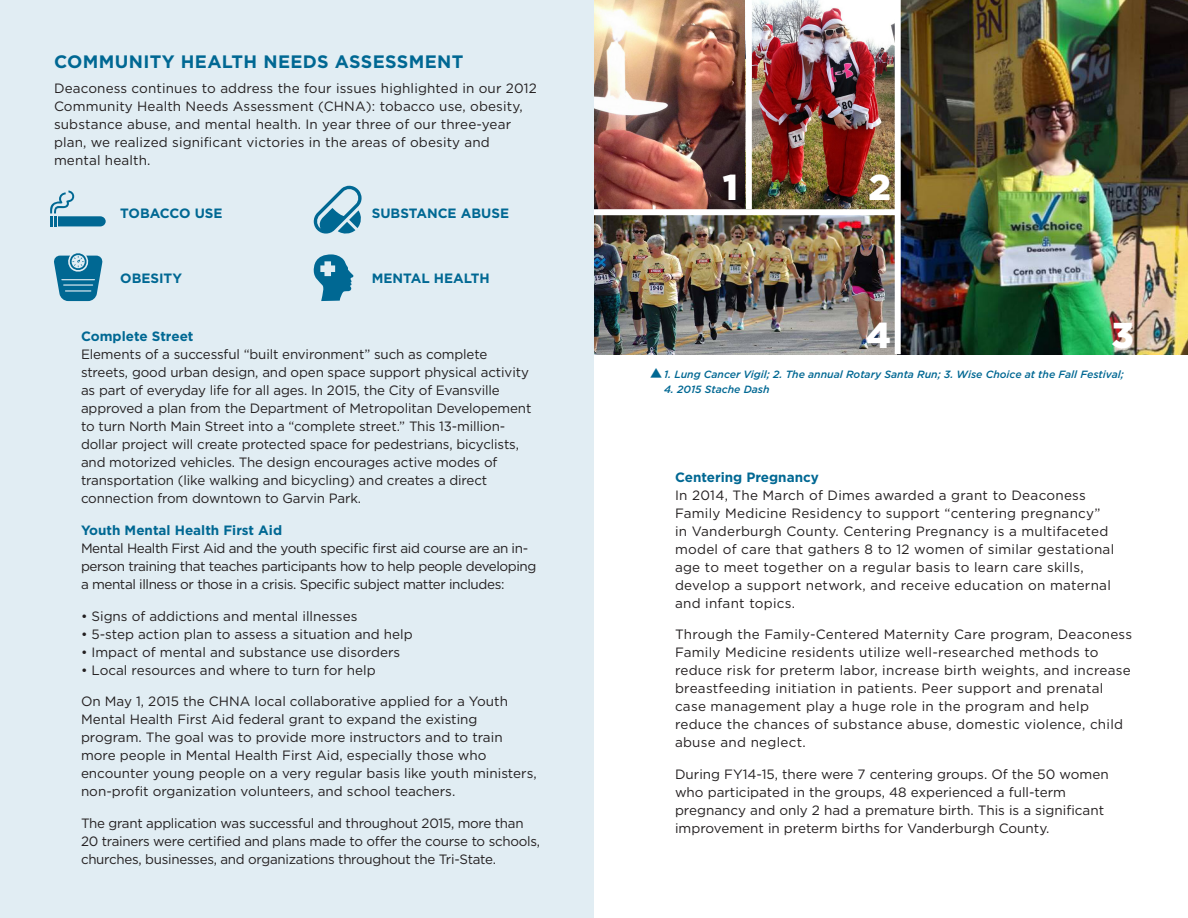
<style>
.page{position:relative;width:1188px;height:918px;background:#fff}
.page>*{position:absolute;margin:0;border:0;box-sizing:border-box;transform-origin:0 0}
.body{font:900 36px "Gotham";color:#fff}
.Heads{font:700 18px "Gotham";letter-spacing:.02em;color:#006893}
.body-2{font:13.5px/18px "Gotham";color:#231f20}
.body-3{font:13.5px/18px "Gotham";letter-spacing:.02em;color:#231f20}
.body-4{font:13.5px/18px "Gotham";letter-spacing:-.03em;color:#231f20}
.body-5{font:13.5px/18px "Gotham";letter-spacing:-.02em;color:#231f20}
.t1{font:700 13.5px "Gotham";color:#006893}
.body-6{font:italic 500 10.5px "Gotham";color:#006893}
.s1{font-weight:700;color:#006893}
</style>
<div class="page">
<div style="left:0;top:0;width:594px;height:918px;background:#e1edf3"></div>
<svg style="left:314px;top:186px;width:48px;height:48px"></svg>
<svg style="left:313px;top:254px;width:41px;height:47px"></svg>
<svg style="left:50px;top:191px;width:56px;height:35px"></svg>
<svg style="left:54px;top:253px;width:49px;height:48px"></svg>
<img style="left:594px;top:0;width:594px;height:354px">
<div style="left:895px;top:0;width:6px;height:354px;background:#fff"></div>
<div style="left:746px;top:0;width:6px;height:209px;background:#fff"></div>
<div style="left:594px;top:209px;width:304px;height:6px;background:#fff"></div>
<p class="Heads" style="left:54px;top:50px;width:411px">COMMUNITY HEALTH NEEDS ASSESSMENT</p>
<p class="body-2" style="left:54px;top:79px;width:484px">Deaconess continues to address the four issues highlighted in our 2012<br>Community Health Needs Assessment (CHNA): tobacco use, obesity, substance abuse, and mental health. In year three of our three-year plan, we realized significant victories in the areas of obesity and mental health.</p>
<p class="t1" style="left:120px;top:204px;width:104px">TOBACCO USE</p>
<p class="t1" style="left:120px;top:270px;width:63px">OBESITY</p>
<p class="t1" style="left:372px;top:204px;width:139px">SUBSTANCE ABUSE</p>
<p class="t1" style="left:372px;top:270px;width:120px">MENTAL HEALTH</p>
<p class="body-2" style="left:81px;top:327px;width:452px"><span class="s1">Complete Street<br></span>Elements of a successful “built environment” such as complete streets, good urban design, and open space support physical activity as part of everyday life for all ages. In 2015, the City of Evansville approved a plan from the Department of Metropolitan Developement to turn North Main Street into a “complete street.” This 13-million&shy;dollar project will create protected space for pedestrians, bicyclists, and motorized vehicles. The design encourages active modes of transportation (like walking and bicycling) and creates a direct connection from downtown to Garvin Park.</p>
<p class="body-4" style="left:81px;top:521px;width:457px"><span class="s1">Youth Mental Health First Aid<br></span>Mental Health First Aid and the youth specific first aid course are an in&shy;person training that teaches participants how to help people developing a mental illness or those in a crisis. Specific subject matter includes:</p>
<p class="body-2" style="left:81px;top:606px;width:278px">• Signs of addictions and mental illnesses</p>
<p class="body-2" style="left:81px;top:624px;width:333px">• 5-step action plan to assess a situation and help</p>
<p class="body-2" style="left:81px;top:642px;width:321px">• Impact of mental and substance use disorders</p>
<p class="body-2" style="left:81px;top:660px;width:296px">• Local resources and where to turn for help</p>
<p class="body-2" style="left:81px;top:692px;width:457px">On May 1, 2015 the CHNA local collaborative applied for a Youth Mental Health First Aid federal grant to expand the existing program. The goal was to provide more instructors and to train more people in Mental Health First Aid, especially those who encounter young people on a very regular basis like youth ministers, non-profit organization volunteers, and school teachers.</p>
<p class="body-5" style="left:81px;top:813px;width:461px">The grant application was successful and throughout 2015, more than<br>20 trainers were certified and plans made to offer the course to schools, churches, businesses, and organizations throughout the Tri-State.</p>
<p class="body" style="left:723px;top:163px;width:17px">1</p>
<p class="body" style="left:869px;top:163px;width:24px">2</p>
<p class="body" style="left:866px;top:311px;width:26px">4</p>
<p class="body" style="left:1112px;top:311px;width:24px">3</p>
<p class="body-6" style="left:664px;top:368px;width:461px">1. Lung Cancer Vigil; 2. The annual Rotary Santa Run; 3. Wise Choice at the Fall Festival;</p>
<p class="body-6" style="left:664px;top:383px;width:107px">4. 2015 Stache Dash</p>
<p class="body-3" style="left:675px;top:468px;width:441px"><span class="s1">Centering Pregnancy<br></span>In 2014, The March of Dimes awarded a grant to Deaconess Family Medicine Residency to support “centering pregnancy” in Vanderburgh County. Centering Pregnancy is a multifaceted model of care that gathers 8 to 12 women of similar gestational age to meet together on a regular basis to learn care skills, develop a support network, and receive education on maternal and infant topics.</p>
<p class="body-3" style="left:675px;top:625px;width:459px">Through the Family-Centered Maternity Care program, Deaconess Family Medicine residents utilize well-researched methods to reduce risk for preterm labor, increase birth weights, and increase breastfeeding initiation in patients. Peer support and prenatal case management play a huge role in the program and help reduce the chances of substance abuse, domestic violence, child abuse and neglect.</p>
<p class="body-2" style="left:675px;top:765px;width:435px">During FY14-15, there were 7 centering groups. Of the 50 women who participated in the groups, 48 experienced a full-term pregnancy and only 2 had a premature birth. This is a significant improvement in preterm births for Vanderburgh County.</p>
</div>
